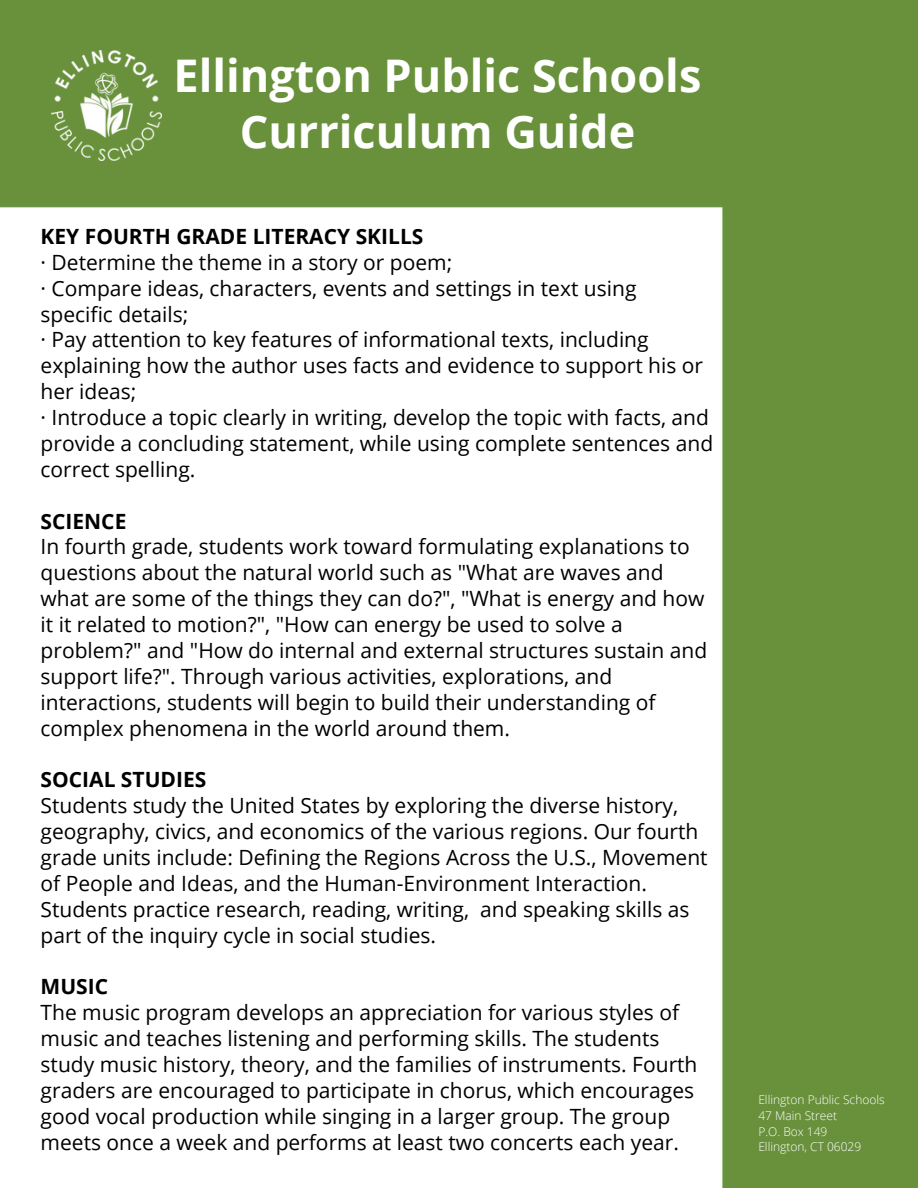
<style>
.page{position:relative;width:918px;height:1188px;background:#fff}
.page>*{position:absolute;margin:0;border:0;box-sizing:border-box;transform-origin:0 0}
.t1{font:700 45px/55.9px "Open Sans";color:#fff;text-align:center}
.t2{font:21px/25.8px "Open Sans";color:#000}
.t3{font:300 12px "Open Sans";color:#fff}
.s1{font-weight:700}
</style>
<div class="page">
<img style="left:0;top:0;width:918px;height:1188px">
<img style="left:52px;top:51px;width:109px;height:110px">
<h2 class="t1" style="left:174px;top:47px;width:529px">Ellington Public Schools<br>Curriculum Guide</h2>
<h1 class="t2" style="left:41px;top:223px;width:674px"><span class="s1">KEY FOURTH GRADE LITERACY SKILLS<br></span>· Determine the theme in a story or poem;<br>· Compare ideas, characters, events and settings in text using specific details;<br>· Pay attention to key features of informational texts, including explaining how the author uses facts and evidence to support his or her ideas;<br>· Introduce a topic clearly in writing, develop the topic with facts, and provide a concluding statement, while using complete sentences and correct spelling.</h1>
<h2 class="t2" style="left:41px;top:508px;width:668px"><span class="s1">SCIENCE<br></span>In fourth grade, students work toward formulating explanations to questions about the natural world such as "What are waves and what are some of the things they can do?", "What is energy and how it it related to motion?", "How can energy be used to solve a problem?" and "How do internal and external structures sustain and support life?". Through various activities, explorations, and interactions, students will begin to build their understanding of complex phenomena in the world around them.</h2>
<h2 class="t2" style="left:41px;top:766px;width:669px"><span class="s1">SOCIAL STUDIES<br></span>Students study the United States by exploring the diverse history, geography, civics, and economics of the various regions. Our fourth grade units include: Defining the Regions Across the U.S., Movement of People and Ideas, and the Human-Environment Interaction.<br>Students practice research, reading, writing, and speaking skills as part of the inquiry cycle in social studies.</h2>
<h2 class="t2" style="left:41px;top:973px;width:658px"><span class="s1">MUSIC<br></span>The music program develops an appreciation for various styles of music and teaches listening and performing skills. The students study music history, theory, and the families of instruments. Fourth graders are encouraged to participate in chorus, which encourages good vocal production while singing in a larger group. The group meets once a week and performs at least two concerts each year.</h2>
<p class="t3" style="left:758px;top:1091px;width:128px">Ellington Public Schools</p>
<p class="t3" style="left:758px;top:1107px;width:80px">47 Main Street</p>
<p class="t3" style="left:758px;top:1123px;width:71px">P.O. Box 149</p>
<p class="t3" style="left:758px;top:1139px;width:104px">Ellington, CT 06029</p>
</div>
